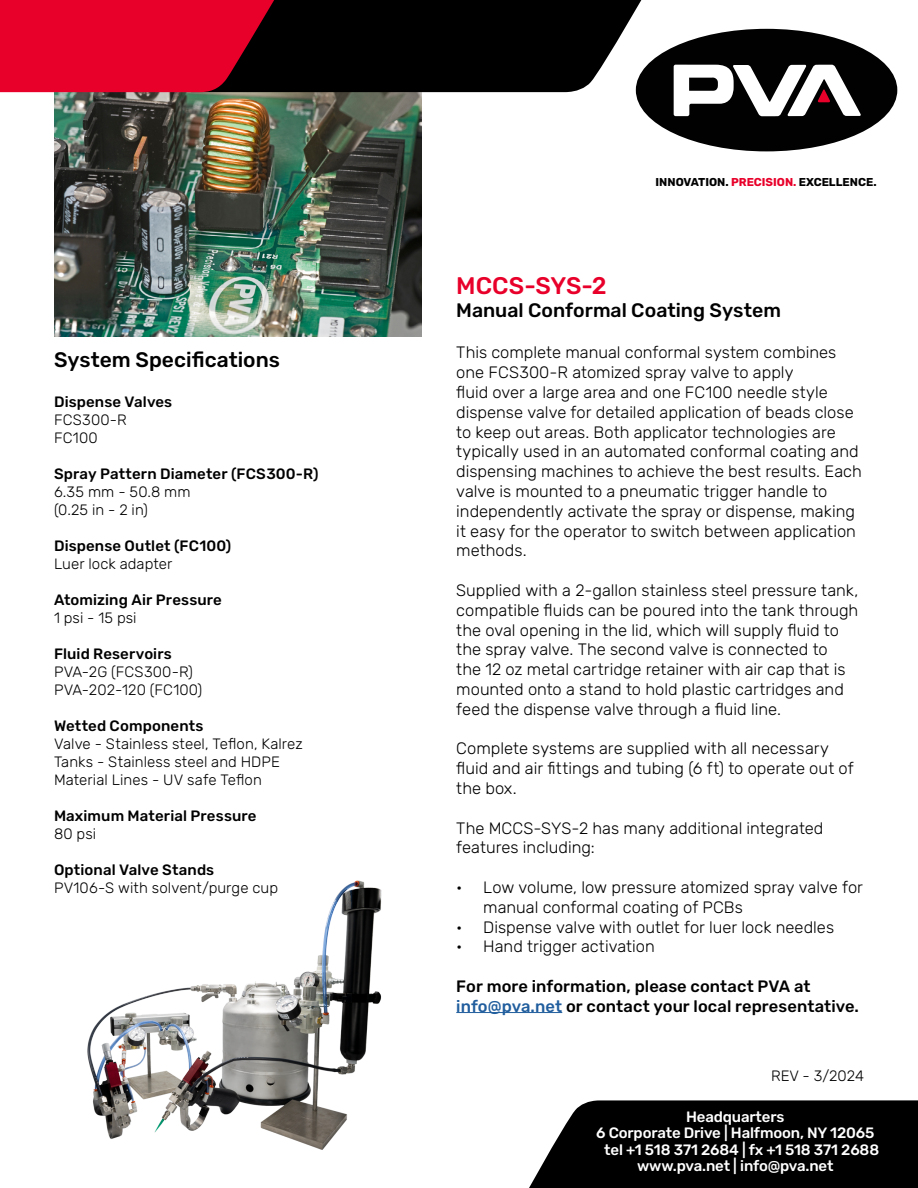
<style>
.page{position:relative;width:918px;height:1188px;background:#fff}
.page>*{position:absolute;margin:0;border:0;box-sizing:border-box;transform-origin:0 0}
.t1{font:500 24px "Rubik";letter-spacing:-.005em;color:#e8002a}
.t2{font:500 21px "Rubik";color:#000}
.t3{font:500 19.5px "Rubik";color:#000}
.t4{font:300 16.5px/19.8px "Rubik";color:#000}
.t5{font:500 16.5px/19.8px "Rubik";letter-spacing:.005em;color:#000}
.t6{font:300 15px/18px "Rubik";letter-spacing:.005em;color:#000}
.t7{font:500 15px "Rubik";letter-spacing:.01em;color:#000}
.t8{font:500 15px/16.5px "Rubik";letter-spacing:-.01em;color:#fff;text-align:center}
.t9{font:12px/13.5px "Arial";color:#fff}
.t10{font:700 11.4px "Rubik";color:#010101}
.s1{color:#e8002a}
.s2{color:#215e9e}
</style>
<div class="page">
<hr style="left:456px;top:1012px;width:106px;height:1px;background:#215e9e">
<img style="left:54px;top:93px;width:367px;height:244px">
<svg style="left:529px;top:1100px;width:389px;height:88px;background:#121212"></svg>
<div style="left:637px;top:30px;width:259px;height:120px;background:#010101;border-radius:50%"></div>
<svg style="left:674px;top:65px;width:187px;height:51px"></svg>
<svg style="left:0;top:0;width:656px;height:93px;background:#66101f"></svg>
<img style="left:87px;top:880px;width:295px;height:270px">
<p class="t2" style="left:54px;top:348px;width:227px">System Specifications</p>
<p class="t7" style="left:54px;top:393px;width:120px">Dispense Valves</p>
<p class="t6" style="left:54px;top:411px;width:74px">FCS300-R<br>FC100</p>
<p class="t7" style="left:54px;top:465px;width:266px">Spray Pattern Diameter (FCS300-R)</p>
<p class="t6" style="left:54px;top:483px;width:138px">6.35 mm - 50.8 mm (0.25 in - 2 in)</p>
<p class="t7" style="left:54px;top:537px;width:179px">Dispense Outlet (FC100)</p>
<p class="t6" style="left:54px;top:555px;width:120px">Luer lock adapter</p>
<p class="t7" style="left:54px;top:591px;width:169px">Atomizing Air Pressure</p>
<p class="t6" style="left:54px;top:609px;width:84px">1 psi - 15 psi</p>
<p class="t7" style="left:54px;top:645px;width:119px">Fluid Reservoirs</p>
<p class="t6" style="left:54px;top:663px;width:150px">PVA-2G (FCS300-R)<br>PVA-202-120 (FC100)</p>
<p class="t7" style="left:54px;top:717px;width:151px">Wetted Components</p>
<p class="t6" style="left:54px;top:735px;width:250px">Valve - Stainless steel, Teflon, Kalrez<br>Tanks - Stainless steel and HDPE<br>Material Lines - UV safe Teflon</p>
<p class="t7" style="left:54px;top:807px;width:204px">Maximum Material Pressure</p>
<p class="t6" style="left:54px;top:825px;width:44px">80 psi</p>
<p class="t7" style="left:54px;top:861px;width:162px">Optional Valve Stands</p>
<p class="t6" style="left:54px;top:879px;width:226px">PV106-S with solvent/purge cup</p>
<p class="t10" style="left:656px;top:176px;width:223px">INNOVATION. <span class="s1">PRECISION.</span> EXCELLENCE.</p>
<h1 class="t1" style="left:456px;top:272px;width:152px">MCCS-SYS-2</h1>
<p class="t3" style="left:456px;top:299px;width:326px">Manual Conformal Coating System</p>
<p class="t4" style="left:456px;top:343px;width:407px">This complete manual conformal system combines one FCS300-R atomized spray valve to apply<br>fluid over a large area and one FC100 needle style dispense valve for detailed application of beads close to keep out areas. Both applicator technologies are typically used in an automated conformal coating and dispensing machines to achieve the best results. Each valve is mounted to a pneumatic trigger handle to independently activate the spray or dispense, making it easy for the operator to switch between application methods.</p>
<p class="t4" style="left:456px;top:581px;width:404px">Supplied with a 2-gallon stainless steel pressure tank, compatible fluids can be poured into the tank through the oval opening in the lid, which will supply fluid to the spray valve. The second valve is connected to<br>the 12 oz metal cartridge retainer with air cap that is mounted onto a stand to hold plastic cartridges and feed the dispense valve through a fluid line.</p>
<p class="t4" style="left:456px;top:739px;width:399px">Complete systems are supplied with all necessary fluid and air fittings and tubing (6 ft) to operate out of the box.</p>
<p class="t4" style="left:456px;top:818px;width:369px">The MCCS-SYS-2 has many additional integrated features including:</p>
<p class="t4" style="left:483px;top:878px;width:381px;text-indent:-27px">• Low volume, low pressure atomized spray valve for manual conformal coating of PCBs</p>
<p class="t4" style="left:456px;top:917px;width:379px">• Dispense valve with outlet for luer lock needles</p>
<p class="t4" style="left:456px;top:937px;width:200px">• Hand trigger activation</p>
<p class="t5" style="left:456px;top:977px;width:404px">For more information, please contact PVA at <span class="s2">info@pva.net</span> or contact your local representative.</p>
<p class="t6" style="left:771px;top:1067px;width:94px">REV - 3/2024</p>
<p class="t8" style="left:596px;top:1109px;width:285px">Headquarters<br>6 Corporate Drive | Halfmoon, NY 12065 tel +1 518 371 2684 | fx +1 518 371 2688 www.pva.net | info@pva.net</p>
<p class="t9" style="left:579px;top:1130px;width:265px;text-indent:10px">One Mustang Drive | Cohoes, NY 12047<br>tel 518 371 2684 | fx 518 371 2688 | www.pva.net</p>
</div>
